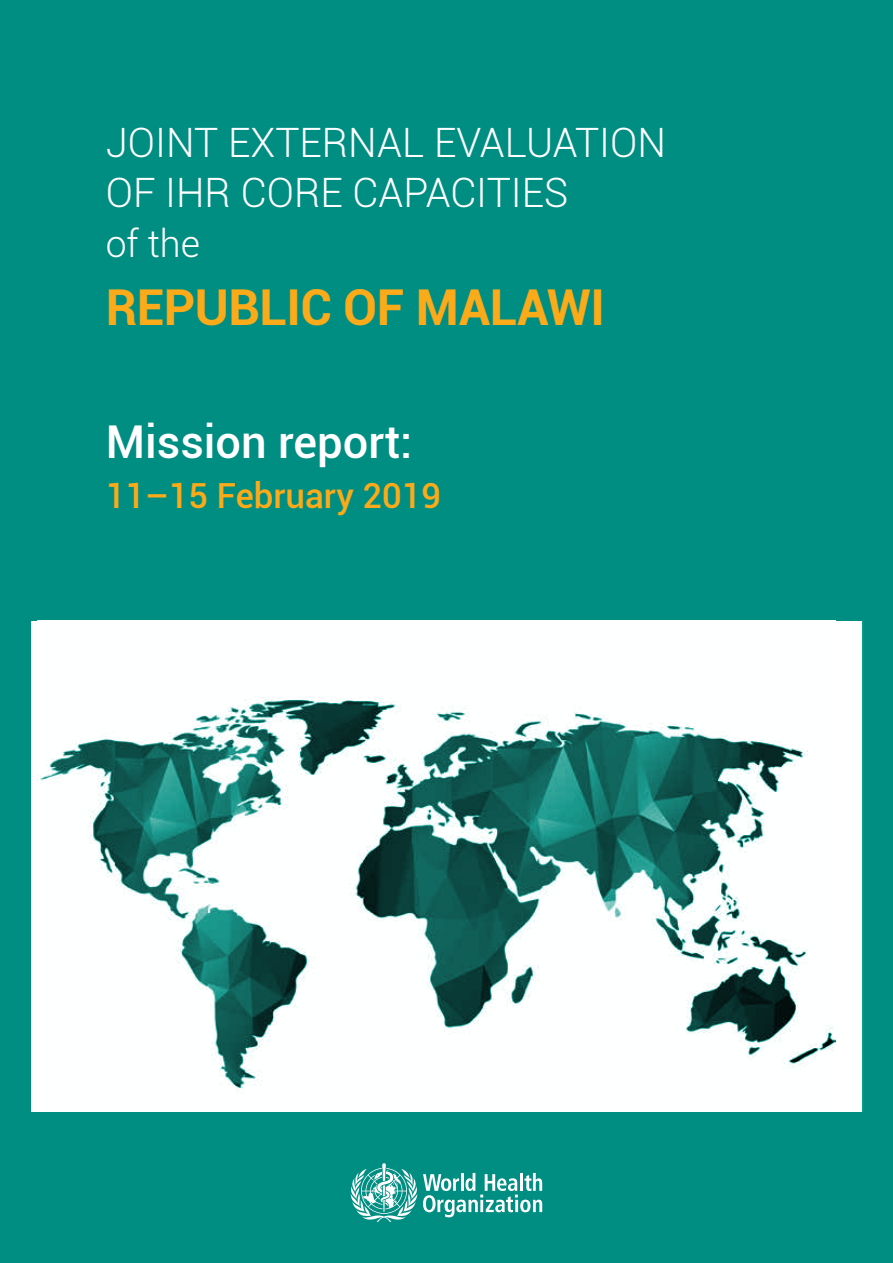
<style>
.page{position:relative;width:893px;height:1263px;background:#fff}
.page>*{position:absolute;margin:0;border:0;box-sizing:border-box;transform-origin:0 0}
.t1{font:700 49.5px "Roboto";letter-spacing:-.01em;color:#fbaa19}
.t2{font:500 45.3px "Roboto";color:#fff}
.t3{font:300 40.5px/49.5px "Roboto";color:#fff}
.t4{font:300 37.5px "Roboto";color:#fff}
.t5{font:500 34.65px "Roboto";color:#fbaa19}
</style>
<div class="page">
<div style="left:0;top:0;width:893px;height:1254px;background:#008e82"></div>
<svg style="left:31px;top:621px;width:831px;height:491px;background:#c0d5d3"></svg>
<div style="left:0;top:1163px;width:893px;height:100px;background:#008e82"></div>
<svg style="left:351px;top:1163px;width:191px;height:59px"></svg>
<p class="t3" style="left:106px;top:117px;width:562px">JOINT EXTERNAL EVALUATION<br>OF IHR CORE CAPACITIES</p>
<p class="t4" style="left:106px;top:218px;width:96px">of the</p>
<p class="t1" style="left:106px;top:272px;width:501px">REPUBLIC OF MALAWI</p>
<p class="t2" style="left:106px;top:410px;width:308px">Mission report:</p>
<p class="t5" style="left:106px;top:472px;width:337px">11–15 February 2019</p>
</div>
